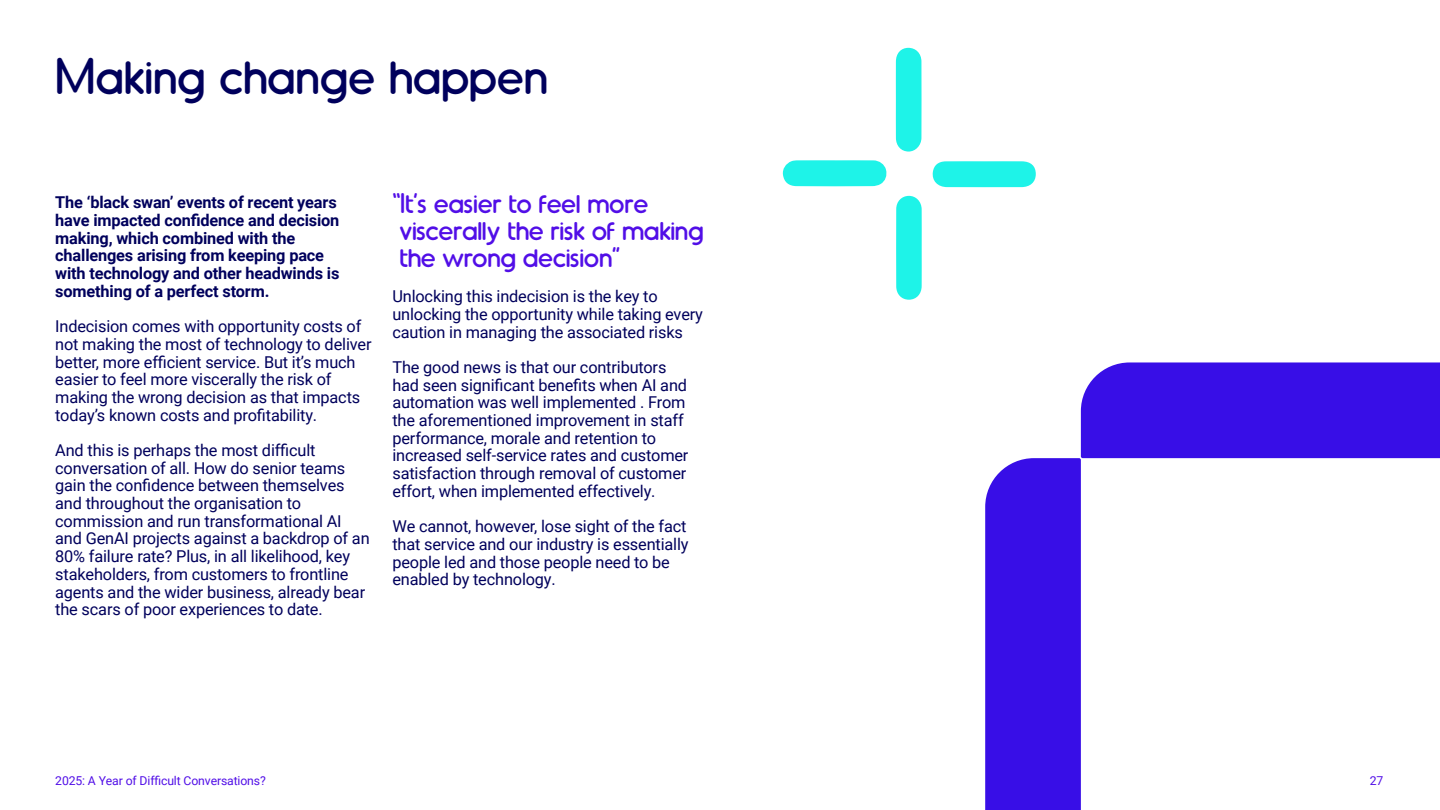
<style>
.page{position:relative;width:1440px;height:810px;background:#fff}
.page>*{position:absolute;margin:0;border:0;box-sizing:border-box;transform-origin:0 0}
.t1{font:48.97px "Oduda";color:#00005c}
.t2{font:27px/27px "Oduda";letter-spacing:-.01em;color:#510ee7}
.t3{font:16.35px/17.7px "Roboto";letter-spacing:-.01em;color:#00005c}
.t4{font:700 16.35px/17.7px "Roboto";letter-spacing:-.01em;color:#00005c}
.t5{font:12.23px "Roboto";letter-spacing:-.01em;color:#510ee7}
</style>
<div class="page">
<svg style="left:985px;top:362px;width:455px;height:448px"></svg>
<svg style="left:896px;top:196px;width:26px;height:104px;background:#2ef3e9"></svg>
<svg style="left:932px;top:161px;width:104px;height:26px;background:#2df3e9"></svg>
<svg style="left:782px;top:160px;width:105px;height:26px;background:#2ff3e9"></svg>
<svg style="left:896px;top:48px;width:26px;height:104px;background:#2ef3e9"></svg>
<h1 class="t1" style="left:55px;top:46px;width:494px">Making change happen</h1>
<p class="t4" style="left:55px;top:193px;width:286px">The ‘black swan’ events of recent years have impacted confidence and decision making, which combined with the challenges arising from keeping pace with technology and other headwinds is something of a perfect storm.</p>
<p class="t3" style="left:55px;top:317px;width:318px">Indecision comes with opportunity costs of not making the most of technology to deliver better, more efficient service. But it’s much easier to feel more viscerally the risk of making the wrong decision as that impacts today’s known costs and profitability.</p>
<p class="t3" style="left:55px;top:441px;width:316px">And this is perhaps the most difficult conversation of all. How do senior teams gain the confidence between themselves and throughout the organisation to commission and run transformational AI and GenAI projects against a backdrop of an 80% failure rate? Plus, in all likelihood, key stakeholders, from customers to frontline agents and the wider business, already bear the scars of poor experiences to date.</p>
<h2 class="t2" style="left:392px;top:189px;width:313px">“It’s easier to feel more viscerally the risk of making the wrong decision”</h2>
<p class="t3" style="left:392px;top:287px;width:312px">Unlocking this indecision is the key to unlocking the opportunity while taking every caution in managing the associated risks</p>
<p class="t3" style="left:392px;top:358px;width:298px">The good news is that our contributors had seen significant benefits when AI and automation was well implemented . From the aforementioned improvement in staff performance, morale and retention to increased self-service rates and customer satisfaction through removal of customer effort, when implemented effectively.</p>
<p class="t3" style="left:392px;top:517px;width:298px">We cannot, however, lose sight of the fact that service and our industry is essentially people led and those people need to be enabled by technology.</p>
<p class="t5" style="left:55px;top:772px;width:212px">2025: A Year of Difficult Conversations?</p>
<p class="t5" style="left:1370px;top:772px;width:15px">27</p>
</div>
